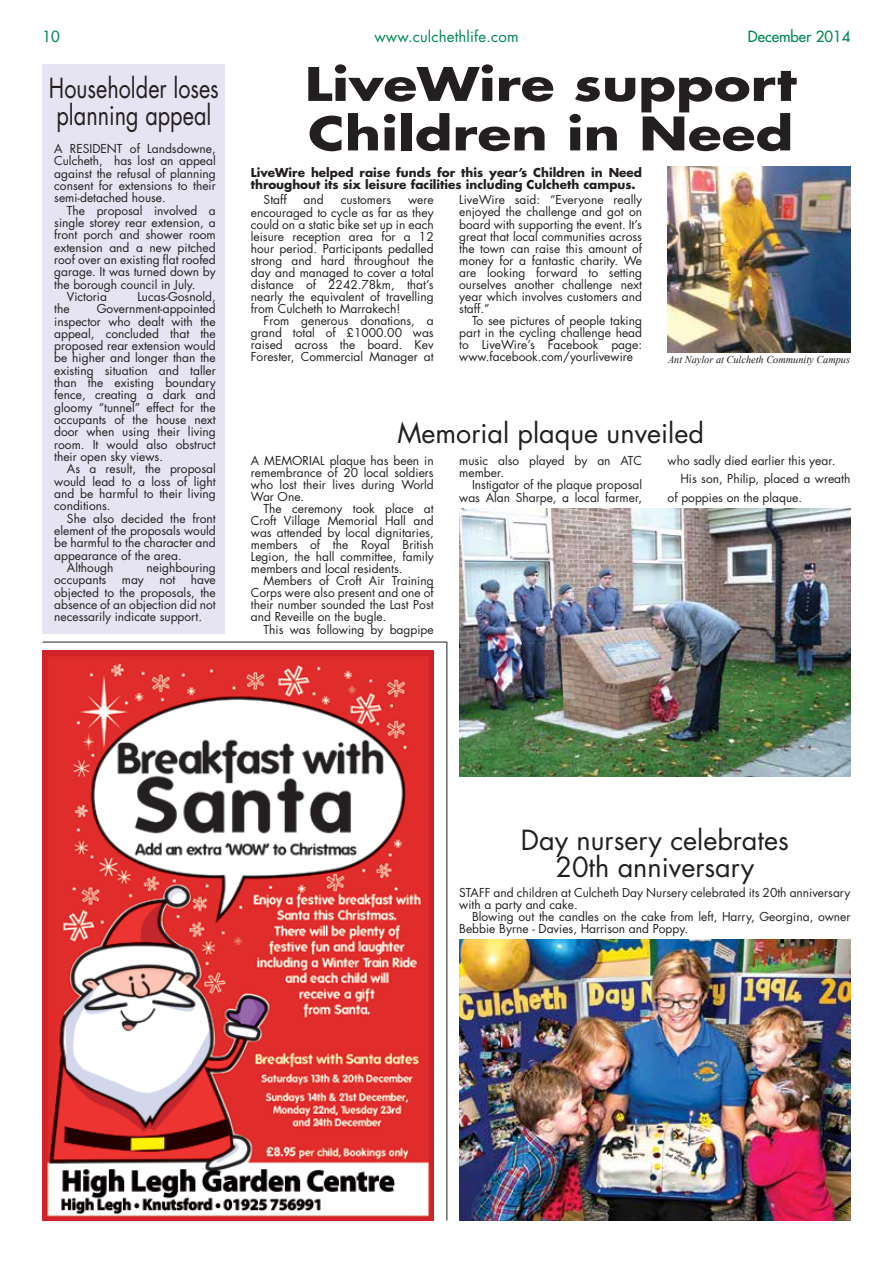
<style>
.page{position:relative;width:893px;height:1263px;background:#fff}
.page>*{position:absolute;margin:0;border:0;box-sizing:border-box;transform-origin:0 0}
.t1{font:700 45px/49.5px "Futura Std";color:#231f20;scale:1.23 1}
.t2{font:27px/27px "Futura Std";color:#231f20;text-align:center}
.t3{font:27px/27px "Futura Std";color:#231f20;scale:.8 1}
.t4{font:15px "Futura Std";letter-spacing:.01em;color:#008752}
.t5{font:500 15px "Futura Std";color:#008752}
.t6{font:12px/12px "Futura Std";color:#231f20;text-align:justify}
.t7{font:700 12px/12px "Futura Std";color:#231f20}
.t8{font:italic 10.5px "Times New Roman";color:#231f20}
</style>
<div class="page">
<div style="left:43px;top:64px;width:182px;height:570px;background:#e6e3f2"></div>
<hr style="left:43px;top:642px;width:404px;height:1px;background:#231f20">
<hr style="left:447px;top:642px;width:1px;height:578px;background:#231f20">
<img style="left:43px;top:651px;width:391px;height:569px">
<img style="left:668px;top:167px;width:182px;height:186px">
<img style="left:459px;top:508px;width:391px;height:268px">
<img style="left:459px;top:940px;width:391px;height:280px">
<p class="t5" style="left:43px;top:27px;width:19px">10</p>
<p class="t4" style="left:374px;top:27px;width:146px">www.culchethlife.com</p>
<p class="t5" style="left:748px;top:27px;width:104px">December 2014</p>
<h1 class="t1" style="left:305px;top:59px;width:401px">LiveWire support<br>Children in Need</h1>
<p class="t7" style="left:251px;top:166px;width:393px">LiveWire helped raise funds for this year’s Children in Need throughout its six leisure facilities including Culcheth campus.</p>
<p class="t6" style="left:264px;top:194px;width:25px">Staff</p>
<p class="t6" style="left:304px;top:194px;width:22px">and</p>
<p class="t6" style="left:341px;top:194px;width:52px">customers</p>
<h2 class="t3" style="left:49px;top:75px;width:214px">Householder loses planning appeal</h2>
<p class="t6" style="left:54px;top:142px;width:163px">A RESIDENT of Landsdowne, Culcheth, has lost an appeal against the refusal of planning consent for extensions to their semi-detached house.</p>
<p class="t6" style="left:67px;top:204px;width:150px">The proposal involved a</p>
<p class="t6" style="left:54px;top:217px;width:163px">single storey rear extension, a</p>
<p class="t6" style="left:54px;top:229px;width:163px">front porch and shower room</p>
<p class="t6" style="left:54px;top:241px;width:163px">extension and a new pitched</p>
<p class="t6" style="left:54px;top:254px;width:163px">roof over an existing flat roofed</p>
<p class="t6" style="left:54px;top:266px;width:163px">garage. It was turned down by</p>
<p class="t6" style="left:54px;top:278px;width:143px">the borough council in July.</p>
<p class="t6" style="left:67px;top:291px;width:42px">Victoria</p>
<p class="t6" style="left:137px;top:291px;width:80px">Lucas-Gosnold,</p>
<p class="t6" style="left:54px;top:303px;width:17px">the</p>
<p class="t6" style="left:459px;top:194px;width:184px">LiveWire said: “Everyone really enjoyed the challenge and got on board with supporting the event. It’s great that local communities across the town can raise this amount of money for a fantastic charity. We are looking forward to setting ourselves another challenge next year which involves customers and staff.”</p>
<p class="t6" style="left:459px;top:315px;width:184px;text-indent:13px">To see pictures of people taking part in the cycling challenge head to LiveWire’s Facebook page: www.facebook.com/yourlivewire</p>
<p class="t6" style="left:251px;top:194px;width:184px;text-indent:157px">were encouraged to cycle as far as they could on a static bike set up in each leisure reception area for a 12 hour period. Participants pedalled strong and hard throughout the day and managed to cover a total distance of 2242.78km, that’s nearly the equivalent of travelling from Culcheth to Marrakech!</p>
<p class="t6" style="left:251px;top:315px;width:184px;text-indent:13px">From generous donations, a grand total of £1000.00 was raised across the board. Kev Forester, Commercial Manager at</p>
<p class="t6" style="left:54px;top:303px;width:163px;text-indent:43px">Government-appointed inspector who dealt with the appeal, concluded that the proposed rear extension would be higher and longer than the existing situation and taller than the existing boundary fence, creating a dark and gloomy “tunnel” effect for the occupants of the house next door when using their living room. It would also obstruct their open sky views.</p>
<p class="t6" style="left:54px;top:463px;width:163px;text-indent:13px">As a result, the proposal would lead to a loss of light and be harmful to their living conditions.</p>
<p class="t6" style="left:67px;top:512px;width:150px">She also decided the front</p>
<p class="t6" style="left:54px;top:525px;width:163px">element of the proposals would</p>
<p class="t6" style="left:54px;top:537px;width:163px">be harmful to the character and</p>
<p class="t6" style="left:54px;top:549px;width:129px">appearance of the area.</p>
<p class="t6" style="left:67px;top:562px;width:48px">Although</p>
<p class="t6" style="left:147px;top:562px;width:71px">neighbouring</p>
<p class="t6" style="left:54px;top:574px;width:54px">occupants</p>
<p class="t6" style="left:122px;top:574px;width:24px">may</p>
<p class="t6" style="left:159px;top:574px;width:17px">not</p>
<p class="t8" style="left:668px;top:352px;width:184px">Ant Naylor at Culcheth Community Campus</p>
<h2 class="t2" style="left:397px;top:420px;width:308px">Memorial plaque unveiled</h2>
<p class="t6" style="left:668px;top:454px;width:169px">who sadly died earlier this year.</p>
<p class="t6" style="left:680px;top:473px;width:172px">His son, Philip, placed a wreath</p>
<p class="t6" style="left:668px;top:491px;width:136px">of poppies on the plaque.</p>
<p class="t6" style="left:459px;top:454px;width:184px">music also played by an ATC member.</p>
<p class="t6" style="left:459px;top:479px;width:184px;text-align:right">Instigator of the plaque proposal was Alan Sharpe, a local farmer,</p>
<p class="t6" style="left:251px;top:454px;width:184px">A MEMORIAL plaque has been in remembrance of 20 local soldiers who lost their lives during World War One.</p>
<p class="t6" style="left:251px;top:503px;width:184px;text-indent:13px">The ceremony took place at Croft Village Memorial Hall and was attended by local dignitaries, members of the Royal British Legion, the hall committee, family members and local residents.</p>
<p class="t6" style="left:251px;top:575px;width:184px;text-indent:13px">Members of Croft Air Training Corps were also present and one of their number sounded the Last Post and Reveille on the bugle.</p>
<p class="t6" style="left:264px;top:623px;width:172px">This was following by bagpipe</p>
<p class="t6" style="left:54px;top:574px;width:163px;text-indent:137px">have objected to the proposals, the absence of an objection did not necessarily indicate support.</p>
<h2 class="t2" style="left:521px;top:827px;width:269px">Day nursery celebrates<br>20th anniversary</h2>
<p class="t6" style="left:459px;top:887px;width:393px">STAFF and children at Culcheth Day Nursery celebrated its 20th anniversary with a party and cake.</p>
<p class="t6" style="left:459px;top:911px;width:393px;text-indent:13px">Blowing out the candles on the cake from left, Harry, Georgina, owner<br>Bebbie Byrne - Davies, Harrison and Poppy.</p>
</div>
